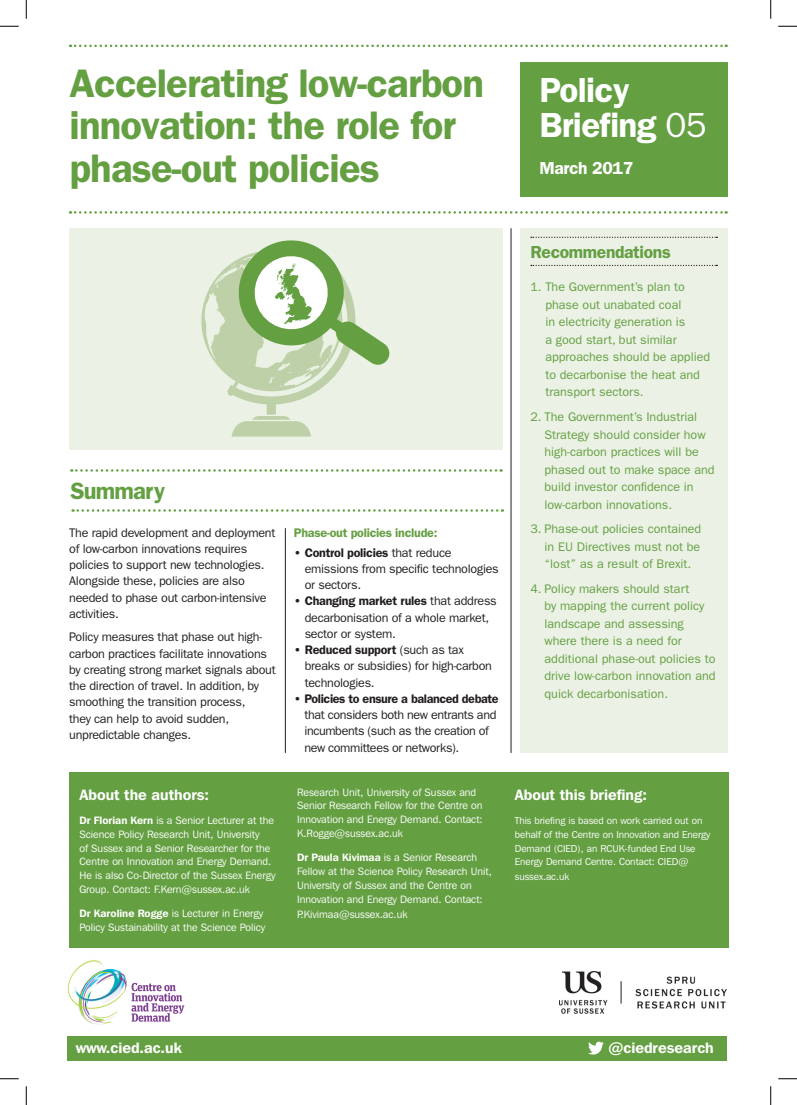
<style>
.page{position:relative;width:797px;height:1105px;background:#fff}
.page>*{position:absolute;margin:0;border:0;box-sizing:border-box;transform-origin:0 0}
.t1{font:600 40px/42.5px "ITC Franklin Gothic Std";letter-spacing:-.02em;color:#649f42}
.t2{font:600 35px/35px "ITC Franklin Gothic Std";letter-spacing:-.02em;color:#fff}
.t3{font:600 23.75px "ITC Franklin Gothic Std";letter-spacing:-.035em;color:#649f42}
.t4{font:600 17.5px "ITC Franklin Gothic Std";letter-spacing:-.02em;color:#649f42}
.t5{font:600 17.5px "ITC Franklin Gothic Std";letter-spacing:-.02em;color:#fff}
.t6{font:600 15px "Franklin Gothic IT Cby BT";color:#fff}
.t7{font:12.5px/16.2px "ITC Franklin Gothic Std";letter-spacing:-.02em;color:#231f20}
.t8{font:12.5px/17.5px "ITC Franklin Gothic Std";color:#649f42}
.t9{font:600 12.5px "ITC Franklin Gothic Std";letter-spacing:-.03em;color:#231f20}
.t10{font:600 12.5px "ITC Franklin Gothic Std";letter-spacing:-.02em;color:#649f42}
.t11{font:10.62px/13.8px "Franklin Gothic IT Cby BT";color:#fff}
.t12{font:10px/13.8px "Franklin Gothic IT Cby BT";color:#fff}
.s1{font-weight:400}
.s2{font-weight:600}
</style>
<div class="page">
<div style="left:69px;top:772px;width:659px;height:176px;background:#649f42"></div>
<svg style="left:70px;top:45px;width:656px;height:2px"></svg>
<div style="left:520px;top:62px;width:208px;height:134px;background:#649f42"></div>
<svg style="left:70px;top:211px;width:656px;height:3px"></svg>
<hr style="left:510px;top:228px;width:1px;height:525px;background:#231f20">
<svg style="left:73px;top:509px;width:430px;height:3px"></svg>
<hr style="left:285px;top:528px;width:1px;height:225px;background:#231f20">
<div style="left:519px;top:228px;width:208px;height:525px;background:#ebf2e5"></div>
<svg style="left:531px;top:237px;width:186px;height:1px"></svg>
<svg style="left:531px;top:265px;width:186px;height:1px"></svg>
<svg style="left:71px;top:469px;width:430px;height:3px"></svg>
<div style="left:69px;top:228px;width:433px;height:222px;background:#ebf2e5"></div>
<svg style="left:201px;top:240px;width:189px;height:197px"></svg>
<img style="left:67px;top:959px;width:117px;height:66px">
<div style="left:67px;top:1036px;width:659px;height:25px;background:#649f42"></div>
<svg style="left:588px;top:1042px;width:16px;height:12px"></svg>
<img style="left:560px;top:971px;width:166px;height:42px">
<svg style="left:0;top:25px;width:19px;height:2px"></svg>
<svg style="left:778px;top:25px;width:19px;height:2px"></svg>
<svg style="left:0;top:1078px;width:19px;height:1px"></svg>
<svg style="left:778px;top:1078px;width:19px;height:1px"></svg>
<svg style="left:25px;top:0;width:2px;height:19px"></svg>
<svg style="left:25px;top:1086px;width:2px;height:19px"></svg>
<svg style="left:770px;top:0;width:1px;height:19px"></svg>
<svg style="left:770px;top:1086px;width:1px;height:19px"></svg>
<h1 class="t1" style="left:69px;top:62px;width:416px">Accelerating low-carbon innovation: the role for phase-out policies</h1>
<h2 class="t2" style="left:539px;top:73px;width:169px">Policy<br>Briefing <span class="s1">05</span></h2>
<h3 class="t5" style="left:539px;top:157px;width:95px">March 2017</h3>
<h3 class="t3" style="left:70px;top:476px;width:96px">Summary</h3>
<p class="t7" style="left:69px;top:524px;width:208px">The rapid development and deployment of low-carbon innovations requires policies to support new technologies.<br>Alongside these, policies are also needed to phase out carbon-intensive activities.</p>
<p class="t7" style="left:69px;top:629px;width:208px">Policy measures that phase out high&shy;carbon practices facilitate innovations by creating strong market signals about the direction of travel. In addition, by smoothing the transition process,<br>they can help to avoid sudden, unpredictable changes.</p>
<p class="t6" style="left:79px;top:785px;width:131px">About the authors:</p>
<p class="t11" style="left:79px;top:813px;width:197px"><span class="s2">Dr Florian Kern</span> is a Senior Lecturer at the Science Policy Research Unit, University<br>of Sussex and a Senior Researcher for the Centre on Innovation and Energy Demand.<br>He is also Co-Director of the Sussex Energy Group. Contact: F.Kern@sussex.ac.uk</p>
<p class="t11" style="left:79px;top:906px;width:187px"><span class="s2">Dr Karoline Rogge</span> is Lecturer in Energy<br>Policy Sustainability at the Science Policy</p>
<p class="t10" style="left:294px;top:525px;width:145px">Phase-out policies include:</p>
<p class="t7" style="left:305px;top:544px;width:195px;text-indent:-11px"><span class="s2">• Control policies</span> that reduce emissions from specific technologies or sectors.</p>
<p class="t7" style="left:305px;top:593px;width:193px;text-indent:-11px"><span class="s2">• Changing market rules</span> that address decarbonisation of a whole market, sector or system.</p>
<p class="t7" style="left:305px;top:642px;width:189px;text-indent:-11px"><span class="s2">• Reduced support</span> (such as tax breaks or subsidies) for high-carbon technologies.</p>
<p class="t9" style="left:294px;top:691px;width:206px">• Policies to ensure a balanced debate</p>
<p class="t7" style="left:304px;top:707px;width:193px">that considers both new entrants and incumbents (such as the creation of new committees or networks).</p>
<p class="t11" style="left:297px;top:785px;width:187px">Research Unit, University of Sussex and Senior Research Fellow for the Centre on Innovation and Energy Demand. Contact:<br>K.Rogge@sussex.ac.uk</p>
<p class="t11" style="left:297px;top:850px;width:196px"><span class="s2">Dr Paula Kivimaa</span> is a Senior Research Fellow at the Science Policy Research Unit, University of Sussex and the Centre on Innovation and Energy Demand. Contact:</p>
<p class="t11" style="left:297px;top:907px;width:112px">P.Kivimaa@sussex.ac.uk</p>
<h3 class="t4" style="left:530px;top:241px;width:142px">Recommendations</h3>
<p class="t8" style="left:545px;top:279px;width:166px;text-indent:-15px">1. The Government’s plan to phase out unabated coal<br>in electricity generation is<br>a good start, but similar approaches should be applied to decarbonise the heat and transport sectors.</p>
<p class="t8" style="left:544px;top:408px;width:171px;text-indent:-14px">2. The Government’s Industrial<br>Strategy should consider how high-carbon practices will be phased out to make space and build investor confidence in low-carbon innovations.</p>
<p class="t8" style="left:544px;top:520px;width:158px;text-align:justify;text-indent:-14px">3. Phase-out policies contained in EU Directives must not be “lost” as a result of Brexit.</p>
<p class="t8" style="left:544px;top:580px;width:173px;text-indent:-14px">4. Policy makers should start<br>by mapping the current policy landscape and assessing where there is a need for additional phase-out policies to drive low-carbon innovation and quick decarbonisation.</p>
<p class="t6" style="left:515px;top:785px;width:134px">About this briefing:</p>
<p class="t12" style="left:515px;top:813px;width:197px">This briefing is based on work carried out on behalf of the Centre on Innovation and Energy Demand (CIED), an RCUK-funded End Use Energy Demand Centre. Contact: CIED@</p>
<p class="t12" style="left:515px;top:870px;width:56px">sussex.ac.uk</p>
<p class="t6" style="left:76px;top:1038px;width:108px">www.cied.ac.uk</p>
<p class="t6" style="left:608px;top:1038px;width:107px">@ciedresearch</p>
</div>
